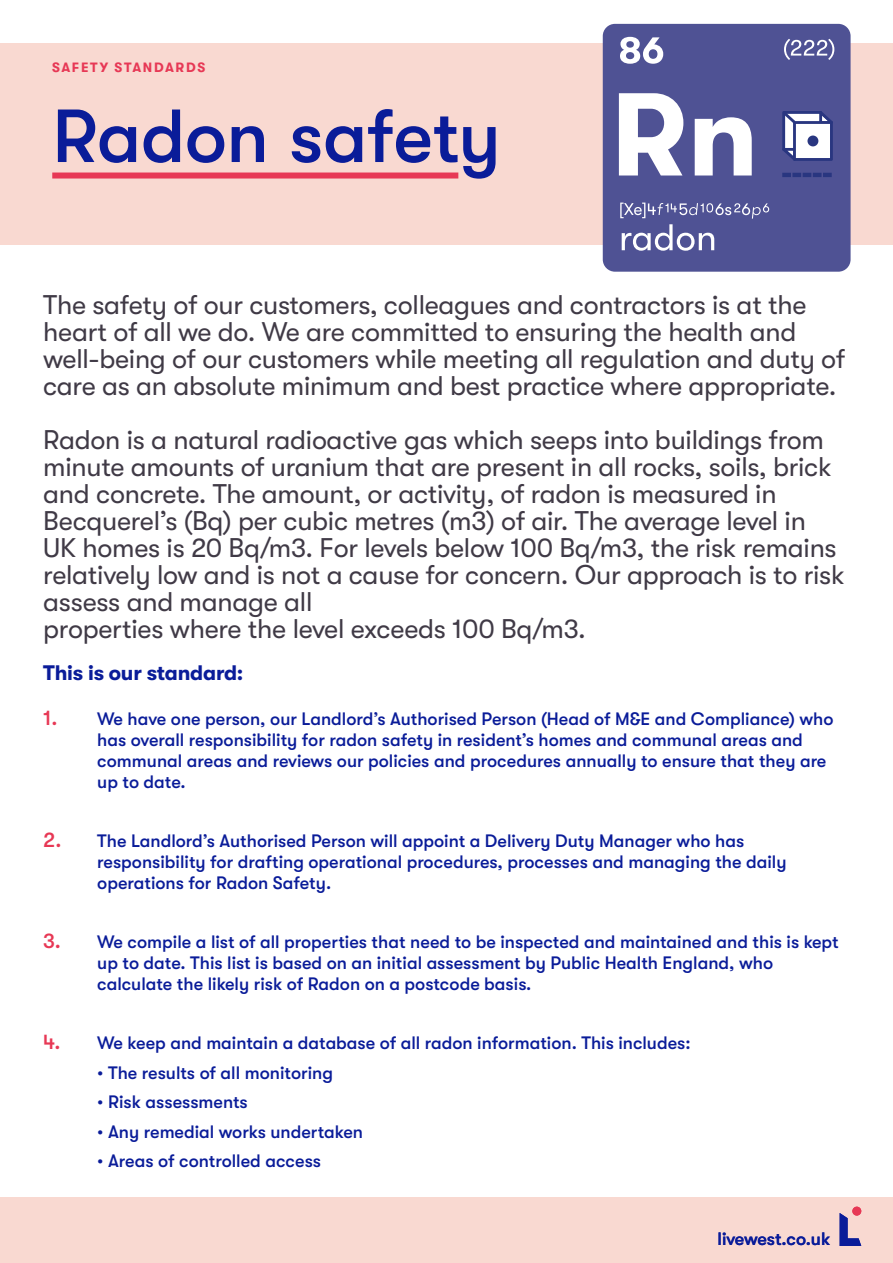
<style>
.page{position:relative;width:893px;height:1263px;background:#fff}
.page>*{position:absolute;margin:0;border:0;box-sizing:border-box;transform-origin:0 0}
._50pt_underline_titl{font:500 75px "GT Walsheim";letter-spacing:-.005em;color:#0a1c99}
.t1{font:27px/27px "GT Walsheim";letter-spacing:-.01em;color:#403a46}
.t2{font:700 21px "GT Walsheim";letter-spacing:-.01em;color:#0a1c99}
.News_Body{font:500 18px/21px "GT Walsheim";color:#0a1c99}
.pink_caps_subtitle{font:700 13.5px "GT Walsheim";letter-spacing:.125em;color:#e73855}
.s1{font-size:21px;color:#e73855}
</style>
<div class="page">
<div style="left:0;top:1198px;width:893px;height:65px;background:#f9d9d1"></div>
<div style="left:0;top:43px;width:893px;height:201px;background:#f9d9d1"></div>
<div style="left:52px;top:173px;width:406px;height:6px;background:#e73855"></div>
<svg style="left:840px;top:1213px;width:21px;height:33px"></svg>
<div style="left:852px;top:1206px;width:9px;height:9px;background:#e73855;border-radius:50%"></div>
<div style="left:603px;top:24px;width:248px;height:248px;background:#4f5294;border-radius:12px"></div>
<svg style="left:619px;top:93px;width:64px;height:82px"></svg>
<svg style="left:695px;top:117px;width:57px;height:58px"></svg>
<svg style="left:620px;top:203px;width:149px;height:48px"></svg>
<svg style="left:784px;top:39px;width:50px;height:21px"></svg>
<svg style="left:620px;top:37px;width:43px;height:27px"></svg>
<svg style="left:782px;top:111px;width:51px;height:50px;background:#afb3cf"></svg>
<div style="left:807px;top:136px;width:11px;height:10px;background:#293680;border-radius:50%"></div>
<svg style="left:782px;top:173px;width:50px;height:4px"></svg>
<p class="pink_caps_subtitle" style="left:52px;top:60px;width:155px">SAFETY STANDARDS</p>
<p class="_50pt_underline_titl" style="left:52px;top:94px;width:450px">Radon safety</p>
<p class="t1" style="left:43px;top:291px;width:803px">The safety of our customers, colleagues and contractors is at the heart of all we do. We are committed to ensuring the health and well-being of our customers while meeting all regulation and duty of care as an absolute minimum and best practice where appropriate.</p>
<p class="t1" style="left:43px;top:426px;width:803px">Radon is a natural radioactive gas which seeps into buildings from minute amounts of uranium that are present in all rocks, soils, brick and concrete. The amount, or activity, of radon is measured in Becquerel’s (Bq) per cubic metres (m3) of air. The average level in UK homes is 20 Bq/m3. For levels below 100 Bq/m3, the risk remains relatively low and is not a cause for concern. Our approach is to risk assess and manage all</p>
<p class="t1" style="left:43px;top:615px;width:544px">properties where the level exceeds 100 Bq/m3.</p>
<p class="t2" style="left:43px;top:661px;width:202px">This is our standard:</p>
<p class="News_Body" style="left:97px;top:708px;width:738px;text-indent:-54px"><span class="s1">1.</span> We have one person, our Landlord’s Authorised Person (Head of M&amp;E and Compliance) who has overall responsibility for radon safety in resident’s homes and communal areas and communal areas and reviews our policies and procedures annually to ensure that they are up to date.</p>
<p class="News_Body" style="left:97px;top:830px;width:691px;text-indent:-54px"><span class="s1">2.</span> The Landlord’s Authorised Person will appoint a Delivery Duty Manager who has responsibility for drafting operational procedures, processes and managing the daily operations for Radon Safety.</p>
<p class="News_Body" style="left:97px;top:931px;width:743px;text-indent:-54px"><span class="s1">3.</span> We compile a list of all properties that need to be inspected and maintained and this is kept up to date. This list is based on an initial assessment by Public Health England, who calculate the likely risk of Radon on a postcode basis.</p>
<p class="News_Body" style="left:43px;top:1032px;width:649px"><span class="s1">4.</span> We keep and maintain a database of all radon information. This includes:</p>
<p class="News_Body" style="left:97px;top:1062px;width:237px">• The results of all monitoring</p>
<p class="News_Body" style="left:97px;top:1091px;width:152px">• Risk assessments</p>
<p class="News_Body" style="left:97px;top:1121px;width:267px">• Any remedial works undertaken</p>
<p class="News_Body" style="left:97px;top:1150px;width:225px">• Areas of controlled access</p>
<p class="News_Body" style="left:717px;top:1228px;width:114px">livewest.co.uk</p>
</div>
